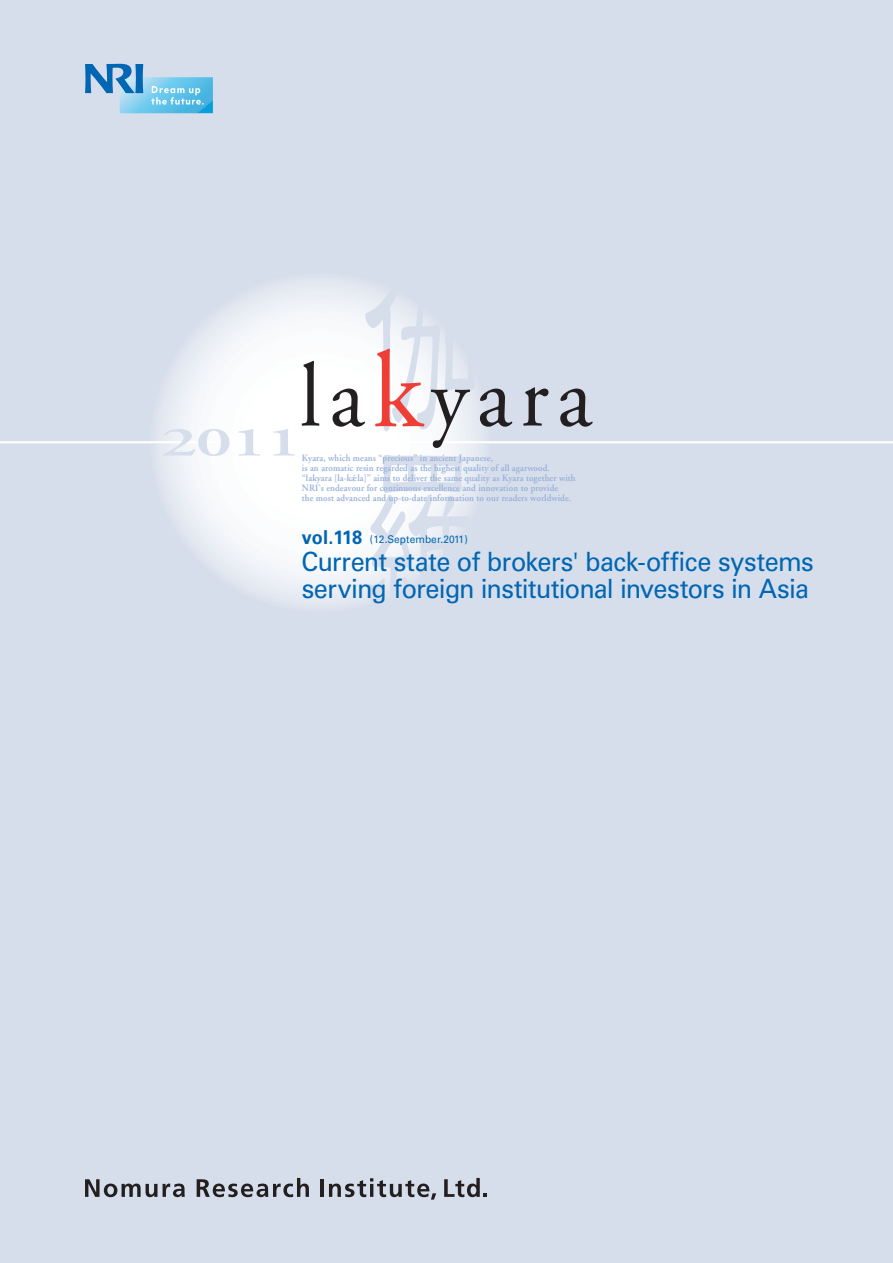
<style>
.page{position:relative;width:893px;height:1263px;background:#d7deeb}
.page>*{position:absolute;margin:0;border:0;box-sizing:border-box;transform-origin:0 0}
.t1{font:90.3px "Adobe Garamond";letter-spacing:.1em;color:#231f20;scale:.95 1}
.t2{font:600 41.4px "Adobe Garamond";color:#d7deeb;scale:1.75 1}
.t3{font:26.55px/26.5px "Univers";letter-spacing:-.02em;color:#0166b3;scale:.95 1}
.t4{font:700 19.2px "Univers";letter-spacing:-.01em;color:#0166b3;scale:.95 1}
.t5{font:10.65px "Univers";letter-spacing:.01em;color:#0166b3;scale:.95 1}
.t6{font:600 9.6px/10.1px "Adobe Garamond";letter-spacing:.01em;color:#96afda;scale:.95 1}
.s1{font-size:108.45px;color:#ee3e35}
</style>
<div class="page">
<svg style="left:150px;top:272px;width:340px;height:340px"></svg>
<svg style="left:365px;top:278px;width:110px;height:153px"></svg>
<svg style="left:368px;top:455px;width:110px;height:150px"></svg>
<hr style="left:0;top:441px;width:893px;height:2px;background:#fff">
<svg style="left:85px;top:64px;width:128px;height:49px"></svg>
<svg style="left:85px;top:1179px;width:72px;height:18px"></svg>
<svg style="left:163px;top:1183px;width:22px;height:14px"></svg>
<svg style="left:197px;top:1178px;width:112px;height:19px"></svg>
<hr style="left:320px;top:1179px;width:4px;height:18px;background:#231f20">
<svg style="left:329px;top:1178px;width:107px;height:21px"></svg>
<svg style="left:444px;top:1178px;width:43px;height:19px"></svg>
<h1 class="t1" style="left:300px;top:349px;width:309px">la<span class="s1">k</span>yara</h1>
<h2 class="t2" style="left:161px;top:420px;width:82px">2011</h2>
<p class="t6" style="left:302px;top:453px;width:203px">Kyara, which means “precious” in ancient Japanese,</p>
<p class="t6" style="left:302px;top:463px;width:262px">is an aromatic resin regarded as the highest quality of all agarwood.</p>
<p class="t6" style="left:353px;top:473px;width:236px">´ la]” aims to deliver the same quality as Kyara together with</p>
<p class="t6" style="left:302px;top:473px;width:285px">“lakyara [la-kæ<br>NRI s’ endeavour for continuous excellence and innovation to provide the most advanced and up-to-date information to our readers worldwide.</p>
<h3 class="t4" style="left:302px;top:526px;width:65px">vol.118</h3>
<h3 class="t3" style="left:302px;top:549px;width:541px">Current state of brokers' back-office systems serving foreign institutional investors in Asia</h3>
<p class="t5" style="left:370px;top:533px;width:104px">(12.September.2011(</p>
</div>
